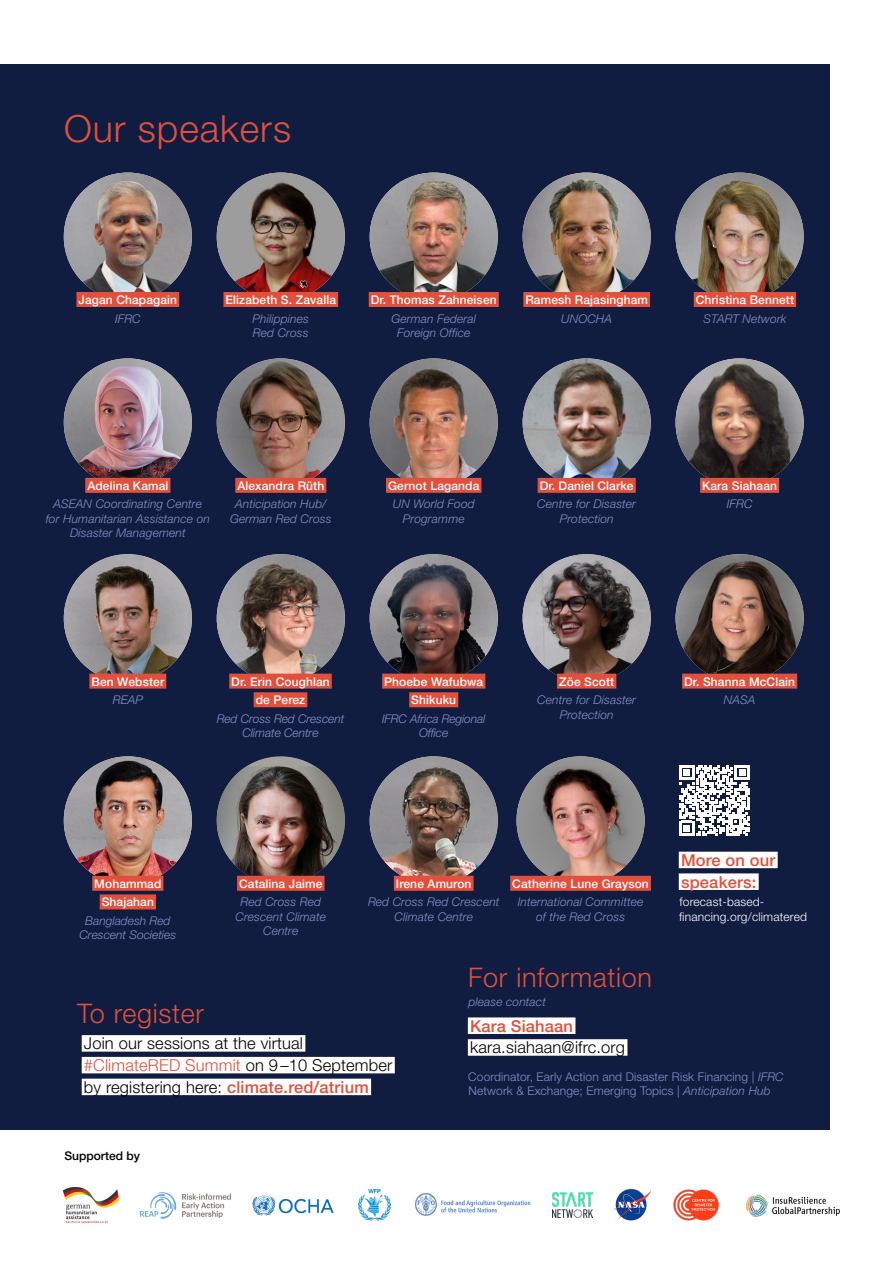
<style>
.page{position:relative;width:893px;height:1263px;background:#fff}
.page>*{position:absolute;margin:0;border:0;box-sizing:border-box;transform-origin:0 0}
.t1{font:300 37.5px "Helvetica Neue LT Pro";letter-spacing:.025em;color:#e0503d}
.Absatz_Fließtext{font:300 27px "Helvetica Neue LT Pro";letter-spacing:.025em;color:#e0503d}
.Absatz_Fließtext-2{font:300 16.5px/21.8px "Helvetica Neue LT Pro";letter-spacing:.01em;color:#000}
.Absatz_Fließtext-3{font:500 16.5px/21.8px "Helvetica Neue LT Pro";letter-spacing:.01em;color:#e0503d}
.Absatz_Fließtext-4{font:italic 300 12px/14.4px "Helvetica Neue LT Pro";letter-spacing:.01em;color:#8790c7;text-align:center}
.Absatz_Fließtext-5{font:500 12px "Helvetica Neue LT Pro";letter-spacing:.01em;color:#fff}
.Absatz_Fließtext-6{font:300 12px/14.4px "Helvetica Neue LT Pro";letter-spacing:.01em;color:#8790c7}
.t2{font:300 12px/14.4px "Helvetica Neue LT Pro";letter-spacing:.015em;color:#fff}
.Absatz_Fließtext-7{font:italic 300 12px/14.4px "Helvetica Neue LT Pro";letter-spacing:-.01em;color:#8790c7;text-align:center}
.t3{font:500 12px "Helvetica Neue LT Pro";color:#000}
.s1{color:#e0503d}
.s2{font-weight:500;color:#e0503d}
.s3{font-style:italic}
</style>
<div class="page">
<img style="left:63px;top:1187px;width:56px;height:36px">
<img style="left:358px;top:1189px;width:32px;height:32px">
<img style="left:140px;top:1192px;width:91px;height:27px">
<img style="left:252px;top:1195px;width:82px;height:20px">
<img style="left:415px;top:1193px;width:116px;height:23px">
<img style="left:552px;top:1192px;width:40px;height:25px">
<img style="left:674px;top:1189px;width:45px;height:31px">
<img style="left:746px;top:1194px;width:94px;height:23px">
<img style="left:613px;top:1188px;width:38px;height:33px">
<div style="left:0;top:64px;width:829px;height:1066px;background:#111c41"></div>
<img style="left:64px;top:358px;width:128px;height:128px;border-radius:64px">
<div style="left:85px;top:478px;width:85px;height:15px;background:#e0503d"></div>
<img style="left:64px;top:756px;width:128px;height:128px;border-radius:64px">
<div style="left:92px;top:876px;width:71px;height:15px;background:#e0503d"></div>
<div style="left:100px;top:894px;width:56px;height:15px;background:#e0503d"></div>
<img style="left:370px;top:756px;width:128px;height:128px;border-radius:64px">
<div style="left:394px;top:876px;width:80px;height:15px;background:#e0503d"></div>
<img style="left:516px;top:756px;width:129px;height:128px;border-radius:64px">
<div style="left:510px;top:876px;width:141px;height:15px;background:#e0503d"></div>
<img style="left:64px;top:173px;width:128px;height:128px;border-radius:64px">
<div style="left:76px;top:292px;width:103px;height:15px;background:#e0503d"></div>
<img style="left:217px;top:173px;width:128px;height:128px;border-radius:64px">
<div style="left:223px;top:292px;width:115px;height:15px;background:#e0503d"></div>
<img style="left:370px;top:173px;width:128px;height:128px;border-radius:64px">
<div style="left:369px;top:292px;width:130px;height:15px;background:#e0503d"></div>
<img style="left:523px;top:173px;width:128px;height:128px;border-radius:64px">
<div style="left:523px;top:292px;width:127px;height:15px;background:#e0503d"></div>
<img style="left:675px;top:173px;width:129px;height:127px;border-radius:63px">
<div style="left:694px;top:292px;width:102px;height:15px;background:#e0503d"></div>
<img style="left:217px;top:554px;width:128px;height:128px;border-radius:64px">
<div style="left:229px;top:674px;width:103px;height:15px;background:#e0503d"></div>
<div style="left:254px;top:692px;width:53px;height:15px;background:#e0503d"></div>
<div style="left:217px;top:756px;width:128px;height:128px;background:#a3a39b;border-radius:50%"></div>
<img style="left:217px;top:766px;width:128px;height:110px">
<div style="left:237px;top:876px;width:88px;height:15px;background:#e0503d"></div>
<img style="left:523px;top:554px;width:128px;height:128px;border-radius:64px">
<div style="left:557px;top:674px;width:59px;height:15px;background:#e0503d"></div>
<img style="left:675px;top:554px;width:129px;height:128px;border-radius:64px">
<div style="left:682px;top:674px;width:115px;height:15px;background:#e0503d"></div>
<div style="left:82px;top:1035px;width:223px;height:17px;background:#fff"></div>
<div style="left:82px;top:1057px;width:313px;height:16px;background:#fff"></div>
<div style="left:82px;top:1079px;width:289px;height:16px;background:#fff"></div>
<div style="left:468px;top:1017px;width:107px;height:17px;background:#fff"></div>
<div style="left:468px;top:1039px;width:159px;height:17px;background:#fff"></div>
<div style="left:679px;top:852px;width:99px;height:16px;background:#fff"></div>
<div style="left:679px;top:873px;width:80px;height:17px;background:#fff"></div>
<img style="left:217px;top:358px;width:128px;height:128px;border-radius:64px">
<div style="left:235px;top:478px;width:91px;height:15px;background:#e0503d"></div>
<img style="left:370px;top:358px;width:128px;height:128px;border-radius:64px">
<div style="left:386px;top:478px;width:95px;height:15px;background:#e0503d"></div>
<img style="left:523px;top:358px;width:128px;height:128px;border-radius:64px">
<div style="left:538px;top:478px;width:98px;height:15px;background:#e0503d"></div>
<img style="left:675px;top:358px;width:129px;height:128px;border-radius:64px">
<div style="left:700px;top:478px;width:79px;height:15px;background:#e0503d"></div>
<img style="left:370px;top:554px;width:127px;height:128px">
<div style="left:382px;top:674px;width:103px;height:15px;background:#e0503d"></div>
<div style="left:409px;top:692px;width:49px;height:15px;background:#e0503d"></div>
<img style="left:64px;top:554px;width:128px;height:128px;border-radius:64px">
<div style="left:89px;top:674px;width:77px;height:15px;background:#e0503d"></div>
<svg style="left:679px;top:765px;width:71px;height:71px"></svg>
<h2 class="t1" style="left:64px;top:106px;width:229px">Our speakers</h2>
<p class="Absatz_Fließtext-5" style="left:79px;top:292px;width:100px">Jagan Chapagain</p>
<p class="Absatz_Fließtext-4" style="left:115px;top:311px;width:27px">IFRC</p>
<p class="Absatz_Fließtext-5" style="left:225px;top:292px;width:112px">Elizabeth S. Zavalla</p>
<p class="Absatz_Fließtext-4" style="left:253px;top:311px;width:58px;text-align:left">Philippines<br>Red Cross</p>
<p class="Absatz_Fließtext-5" style="left:371px;top:292px;width:127px">Dr. Thomas Zahneisen</p>
<p class="Absatz_Fließtext-4" style="left:391px;top:311px;width:86px">German Federal<br>Foreign Office</p>
<p class="Absatz_Fließtext-5" style="left:525px;top:292px;width:124px">Ramesh Rajasingham</p>
<p class="Absatz_Fließtext-4" style="left:561px;top:311px;width:52px">UNOCHA</p>
<p class="Absatz_Fließtext-5" style="left:696px;top:292px;width:100px">Christina Bennett</p>
<p class="Absatz_Fließtext-4" style="left:703px;top:311px;width:85px">START Network</p>
<p class="Absatz_Fließtext-5" style="left:87px;top:478px;width:83px">Adelina Kamal</p>
<p class="Absatz_Fließtext-4" style="left:46px;top:497px;width:166px">ASEAN Coordinating Centre for Humanitarian Assistance on<br>Disaster Management</p>
<p class="Absatz_Fließtext-5" style="left:237px;top:478px;width:88px">Alexandra Rüth</p>
<p class="Absatz_Fließtext-4" style="left:230px;top:497px;width:103px">Anticipation Hub/<br>German Red Cross</p>
<p class="Absatz_Fließtext-5" style="left:388px;top:478px;width:93px">Gernot Laganda</p>
<p class="Absatz_Fließtext-4" style="left:393px;top:497px;width:83px">UN World Food<br>Programme</p>
<p class="Absatz_Fließtext-5" style="left:540px;top:478px;width:95px">Dr. Daniel Clarke</p>
<p class="Absatz_Fließtext-4" style="left:537px;top:497px;width:100px">Centre for Disaster<br>Protection</p>
<p class="Absatz_Fließtext-5" style="left:702px;top:478px;width:76px">Kara Siahaan</p>
<p class="Absatz_Fließtext-4" style="left:727px;top:497px;width:27px">IFRC</p>
<p class="Absatz_Fließtext-5" style="left:91px;top:674px;width:74px">Ben Webster</p>
<p class="Absatz_Fließtext-4" style="left:113px;top:692px;width:32px">REAP</p>
<p class="Absatz_Fließtext-5" style="left:231px;top:674px;width:100px">Dr. Erin Coughlan</p>
<p class="Absatz_Fließtext-5" style="left:256px;top:693px;width:51px">de Perez</p>
<p class="Absatz_Fließtext-4" style="left:217px;top:711px;width:129px">Red Cross Red Crescent<br>Climate Centre</p>
<p class="Absatz_Fließtext-5" style="left:384px;top:674px;width:101px">Phoebe Wafubwa</p>
<p class="Absatz_Fließtext-5" style="left:411px;top:693px;width:46px">Shikuku</p>
<p class="Absatz_Fließtext-7" style="left:382px;top:711px;width:105px">IFRC Africa Regional<br>Office</p>
<p class="Absatz_Fließtext-5" style="left:559px;top:674px;width:57px">Zöe Scott</p>
<p class="Absatz_Fließtext-4" style="left:537px;top:692px;width:100px">Centre for Disaster<br>Protection</p>
<p class="Absatz_Fließtext-5" style="left:684px;top:674px;width:112px">Dr. Shanna McClain</p>
<p class="Absatz_Fließtext-4" style="left:724px;top:692px;width:33px">NASA</p>
<p class="Absatz_Fließtext-5" style="left:94px;top:876px;width:69px">Mohammad</p>
<p class="Absatz_Fließtext-5" style="left:102px;top:895px;width:54px">Shajahan</p>
<p class="Absatz_Fließtext-4" style="left:79px;top:913px;width:98px">Bangladesh Red<br>Crescent Societies</p>
<p class="Absatz_Fließtext-5" style="left:239px;top:876px;width:85px">Catalina Jaime</p>
<p class="Absatz_Fließtext-4" style="left:235px;top:895px;width:92px">Red Cross Red<br>Crescent Climate<br>Centre</p>
<p class="Absatz_Fließtext-5" style="left:396px;top:876px;width:77px">Irene Amuron</p>
<p class="Absatz_Fließtext-4" style="left:368px;top:895px;width:133px">Red Cross Red Crescent<br>Climate Centre</p>
<p class="Absatz_Fließtext-5" style="left:512px;top:876px;width:138px">Catherine Lune Grayson</p>
<p class="Absatz_Fließtext-4" style="left:518px;top:895px;width:127px">International Committee of the Red Cross</p>
<p class="Absatz_Fließtext-3" style="left:681px;top:849px;width:96px">More on our speakers:</p>
<p class="t2" style="left:679px;top:895px;width:129px">forecast-based&shy;financing.org/climatered</p>
<p class="Absatz_Fließtext" style="left:77px;top:997px;width:128px">To register</p>
<p class="Absatz_Fließtext-2" style="left:84px;top:1032px;width:310px">Join our sessions at the virtual <span class="s1">#ClimateRED Summit</span> on 9 –10 September by registering here: <span class="s2">climate.red/atrium</span></p>
<p class="t3" style="left:64px;top:1148px;width:77px">Supported by</p>
<p class="Absatz_Fließtext" style="left:468px;top:961px;width:185px">For information</p>
<p class="Absatz_Fließtext-4" style="left:468px;top:994px;width:79px">please contact</p>
<p class="Absatz_Fließtext-2" style="left:470px;top:1014px;width:156px"><span class="s2">Kara Siahaan </span>kara.siahaan@ifrc.org</p>
<p class="Absatz_Fließtext-6" style="left:468px;top:1069px;width:317px">Coordinator, Early Action and Disaster Risk Financing <span class="s3">| IFRC<br></span>Network &amp; Exchange; Emerging Topics <span class="s3">| Anticipation Hub</span></p>
</div>
